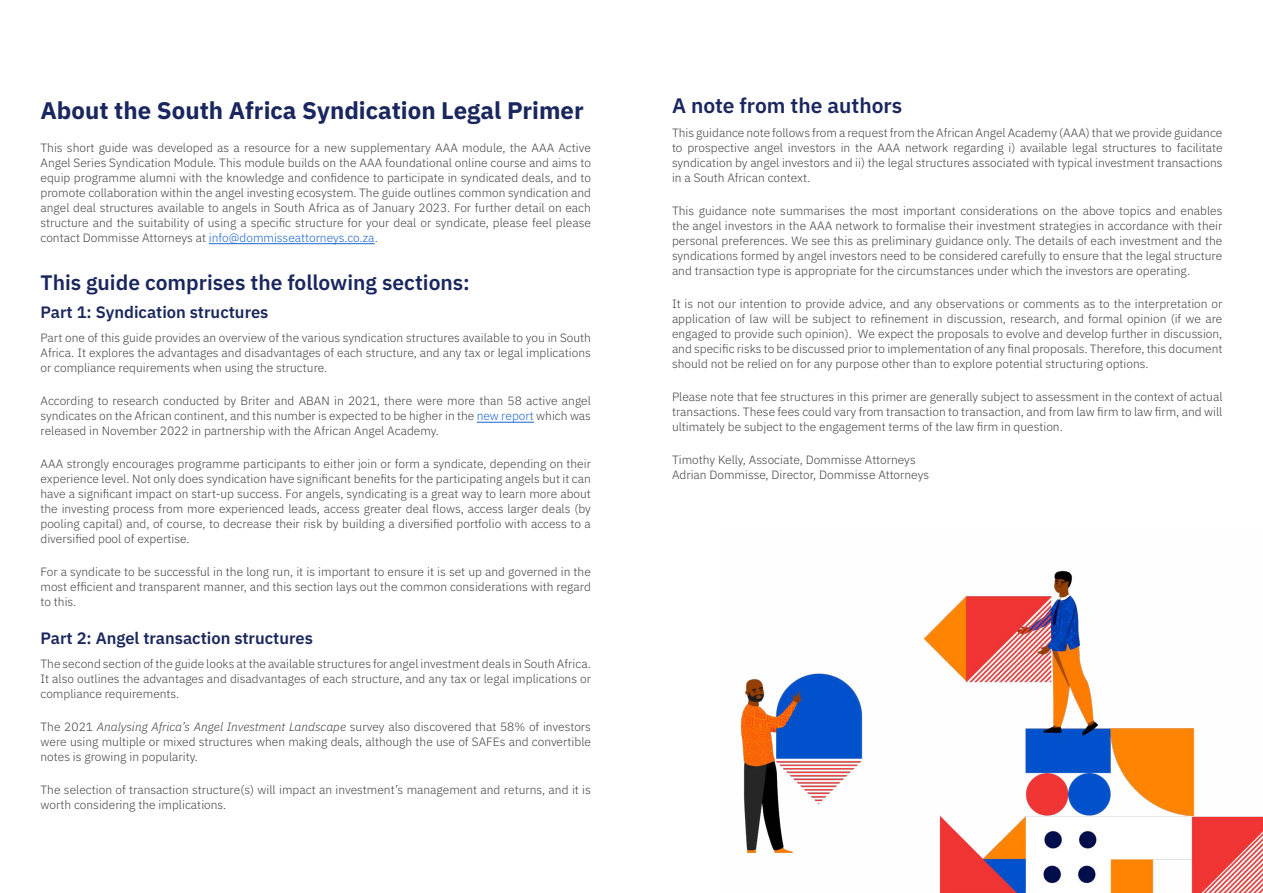
<style>
.page{position:relative;width:1263px;height:893px;background:#fff}
.page>*{position:absolute;margin:0;border:0;box-sizing:border-box;transform-origin:0 0}
.H2a{font:700 24px "IBM Plex Sans";color:#1a275e}
.t1{font:600 21px "IBM Plex Sans";color:#1a275e}
.t2{font:600 16.5px "IBM Plex Sans";color:#1a275e}
.Bod{font:300 12px/15px "IBM Plex Sans";color:#414042;text-align:justify}
.NS{font:300 12px "IBM Plex Sans";color:#414042}
.s1{color:#1a63d1}
.s2{font-style:italic}
</style>
<div class="page">
<hr style="left:209px;top:243px;width:166px;height:1px;background:#1a63d1">
<hr style="left:477px;top:422px;width:57px;height:1px;background:#1a63d1">
<img style="left:740px;top:570px;width:523px;height:323px">
<p class="H2a" style="left:40px;top:91px;width:545px">About the South Africa Syndication Legal Primer</p>
<p class="Bod" style="left:40px;top:139px;width:552px">This short guide was developed as a resource for a new supplementary AAA module, the AAA Active Angel Series Syndication Module. This module builds on the AAA foundational online course and aims to equip programme alumni with the knowledge and confidence to participate in syndicated deals, and to promote collaboration within the angel investing ecosystem. The guide outlines common syndication and angel deal structures available to angels in South Africa as of January 2023. For further detail on each structure and the suitability of using a specific structure for your deal or syndicate, please feel please contact Dommisse Attorneys at <span class="s1">info@dommisseattorneys.co.za</span>.</p>
<h3 class="t1" style="left:40px;top:266px;width:431px">This guide comprises the following sections:</h3>
<h4 class="t2" style="left:40px;top:300px;width:229px">Part 1: Syndication structures</h4>
<p class="Bod" style="left:40px;top:330px;width:552px">Part one of this guide provides an overview of the various syndication structures available to you in South Africa. It explores the advantages and disadvantages of each structure, and any tax or legal implications or compliance requirements when using the structure.</p>
<p class="Bod" style="left:40px;top:393px;width:552px">According to research conducted by Briter and ABAN in 2021, there were more than 58 active angel syndicates on the African continent, and this number is expected to be higher in the <span class="s1">new report</span> which was released in November 2022 in partnership with the African Angel Academy.</p>
<p class="Bod" style="left:40px;top:456px;width:552px">AAA strongly encourages programme participants to either join or form a syndicate, depending on their experience level. Not only does syndication have significant benefits for the participating angels but it can have a significant impact on start-up success. For angels, syndicating is a great way to learn more about the investing process from more experienced leads, access greater deal flows, access larger deals (by pooling capital) and, of course, to decrease their risk by building a diversified portfolio with access to a diversified pool of expertise.</p>
<p class="Bod" style="left:40px;top:564px;width:552px">For a syndicate to be successful in the long run, it is important to ensure it is set up and governed in the most efficient and transparent manner, and this section lays out the common considerations with regard to this.</p>
<h4 class="t2" style="left:40px;top:625px;width:274px">Part 2: Angel transaction structures</h4>
<p class="Bod" style="left:40px;top:655px;width:552px">The second section of the guide looks at the available structures for angel investment deals in South Africa.<br>It also outlines the advantages and disadvantages of each structure, and any tax or legal implications or compliance requirements.</p>
<p class="Bod" style="left:40px;top:718px;width:552px">The 2021 <span class="s2">Analysing Africa’s Angel Investment Landscape</span> survey also discovered that 58% of investors were using multiple or mixed structures when making deals, although the use of SAFEs and convertible notes is growing in popularity.</p>
<p class="Bod" style="left:40px;top:781px;width:552px">The selection of transaction structure(s) will impact an investment’s management and returns, and it is worth considering the implications.</p>
<h3 class="t1" style="left:672px;top:89px;width:232px">A note from the authors</h3>
<p class="Bod" style="left:672px;top:124px;width:552px">This guidance note follows from a request from the African Angel Academy (AAA) that we provide guidance to prospective angel investors in the AAA network regarding i) available legal structures to facilitate syndication by angel investors and ii) the legal structures associated with typical investment transactions in a South African context.</p>
<p class="Bod" style="left:672px;top:202px;width:552px">This guidance note summarises the most important considerations on the above topics and enables the angel investors in the AAA network to formalise their investment strategies in accordance with their personal preferences. We see this as preliminary guidance only. The details of each investment and the syndications formed by angel investors need to be considered carefully to ensure that the legal structure and transaction type is appropriate for the circumstances under which the investors are operating.</p>
<p class="Bod" style="left:672px;top:295px;width:552px">It is not our intention to provide advice, and any observations or comments as to the interpretation or application of law will be subject to refinement in discussion, research, and formal opinion (if we are engaged to provide such opinion). We expect the proposals to evolve and develop further in discussion, and specific risks to be discussed prior to implementation of any final proposals. Therefore, this document should not be relied on for any purpose other than to explore potential structuring options.</p>
<p class="Bod" style="left:672px;top:388px;width:552px">Please note that fee structures in this primer are generally subject to assessment in the context of actual transactions. These fees could vary from transaction to transaction, and from law firm to law firm, and will ultimately be subject to the engagement terms of the law firm in question.</p>
<p class="NS" style="left:672px;top:450px;width:245px">Timothy Kelly, Associate, Dommisse Attorneys</p>
<p class="Bod" style="left:672px;top:466px;width:259px">Adrian Dommisse, Director, Dommisse Attorneys</p>
</div>
